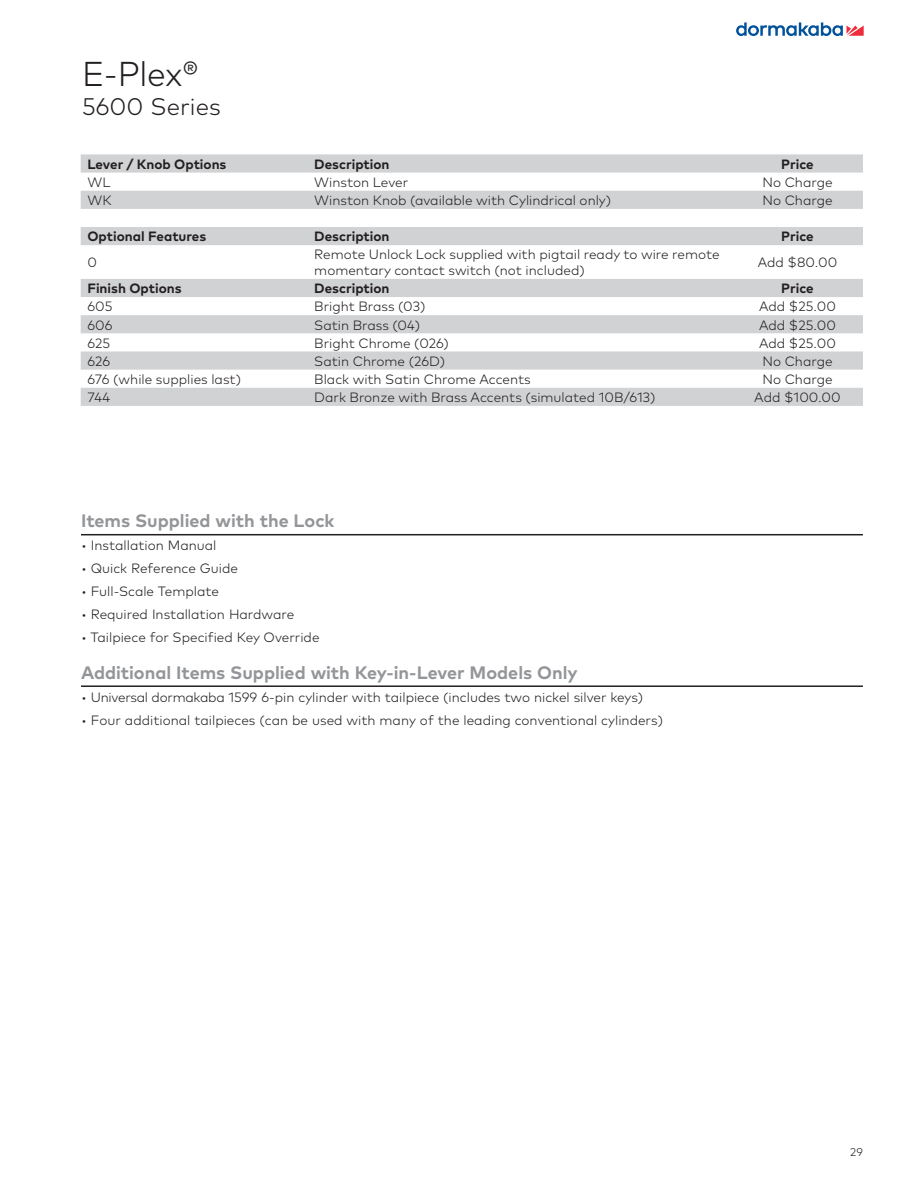
<style>
.page{position:relative;width:918px;height:1188px;background:#fff}
.page>*{position:absolute;margin:0;border:0;box-sizing:border-box;transform-origin:0 0}
.Lock_Name_Headers{font:300 34.5px "Mark Pro";color:#231f20}
.Lock_name_subs{font:300 24px "Mark Pro";color:#231f20}
.Items_Supplied{font:700 18px "Mark Pro";color:#939598}
.Table_Copy{font:300 13.5px/16.2px "Mark Pro";color:#231f20}
.Spec_Copy{font:300 13.5px "Mark Pro";color:#231f20}
.Table_Headline{font:700 13.5px "Mark Pro";color:#231f20}
.Table_Copy_Centered{font:300 13.5px "Mark Pro";color:#231f20}
.Table_Headline_Cente{font:700 13.5px "Mark Pro";color:#231f20}
.t1{font:300 11.25px "Mark Pro";color:#231f20}
</style>
<div class="page">
<svg style="left:736px;top:22px;width:128px;height:14px"></svg>
<svg style="left:81px;top:154px;width:782px;height:252px"></svg>
<hr style="left:81px;top:534px;width:782px;height:1px;background:#231f20">
<hr style="left:81px;top:685px;width:782px;height:2px;background:#231f20">
<p class="Lock_Name_Headers" style="left:82px;top:48px;width:117px">E-Plex®</p>
<p class="Lock_name_subs" style="left:82px;top:88px;width:140px">5600 Series</p>
<p class="Table_Headline" style="left:87px;top:154px;width:141px">Lever / Knob Options</p>
<p class="Table_Headline" style="left:314px;top:154px;width:77px">Description</p>
<p class="Table_Headline_Cente" style="left:781px;top:154px;width:34px">Price</p>
<p class="Table_Copy" style="left:87px;top:173px;width:25px">WL</p>
<p class="Table_Copy" style="left:314px;top:173px;width:96px">Winston Lever</p>
<p class="Table_Copy_Centered" style="left:762px;top:172px;width:72px">No Charge</p>
<p class="Table_Copy" style="left:87px;top:191px;width:26px">WK</p>
<p class="Table_Copy" style="left:314px;top:191px;width:298px">Winston Knob (available with Cylindrical only)</p>
<p class="Table_Copy_Centered" style="left:762px;top:190px;width:72px">No Charge</p>
<p class="Table_Headline" style="left:87px;top:226px;width:120px">Optional Features</p>
<p class="Table_Headline" style="left:314px;top:226px;width:77px">Description</p>
<p class="Table_Headline_Cente" style="left:781px;top:226px;width:34px">Price</p>
<p class="Table_Copy" style="left:87px;top:253px;width:11px">0</p>
<p class="Table_Copy" style="left:314px;top:245px;width:407px">Remote Unlock Lock supplied with pigtail ready to wire remote momentary contact switch (not included)</p>
<p class="Table_Copy_Centered" style="left:758px;top:252px;width:81px">Add $80.00</p>
<p class="Table_Headline" style="left:87px;top:278px;width:96px">Finish Options</p>
<p class="Table_Headline" style="left:314px;top:278px;width:77px">Description</p>
<p class="Table_Headline_Cente" style="left:781px;top:278px;width:34px">Price</p>
<p class="Table_Copy" style="left:87px;top:298px;width:27px">605</p>
<p class="Table_Copy" style="left:314px;top:298px;width:113px">Bright Brass (03)</p>
<p class="Table_Copy_Centered" style="left:759px;top:297px;width:78px">Add $25.00</p>
<p class="Table_Copy" style="left:87px;top:316px;width:27px">606</p>
<p class="Table_Copy" style="left:314px;top:316px;width:107px">Satin Brass (04)</p>
<p class="Table_Copy_Centered" style="left:759px;top:315px;width:78px">Add $25.00</p>
<p class="Table_Copy" style="left:87px;top:334px;width:24px">625</p>
<p class="Table_Copy" style="left:314px;top:334px;width:136px">Bright Chrome (026)</p>
<p class="Table_Copy_Centered" style="left:759px;top:333px;width:78px">Add $25.00</p>
<p class="Table_Copy" style="left:87px;top:352px;width:24px">626</p>
<p class="Table_Copy" style="left:314px;top:352px;width:133px">Satin Chrome (26D)</p>
<p class="Table_Copy_Centered" style="left:762px;top:351px;width:72px">No Charge</p>
<p class="Table_Copy" style="left:87px;top:370px;width:155px">676 (while supplies last)</p>
<p class="Table_Copy" style="left:314px;top:370px;width:218px">Black with Satin Chrome Accents</p>
<p class="Table_Copy_Centered" style="left:762px;top:369px;width:72px">No Charge</p>
<p class="Table_Copy" style="left:87px;top:388px;width:24px">744</p>
<p class="Table_Copy" style="left:314px;top:388px;width:343px">Dark Bronze with Brass Accents (simulated 10B/613)</p>
<p class="Table_Copy_Centered" style="left:754px;top:387px;width:88px">Add $100.00</p>
<p class="Items_Supplied" style="left:81px;top:507px;width:255px">Items Supplied with the Lock</p>
<p class="Spec_Copy" style="left:81px;top:535px;width:137px">• Installation Manual</p>
<p class="Spec_Copy" style="left:81px;top:558px;width:159px">• Quick Reference Guide</p>
<p class="Spec_Copy" style="left:81px;top:581px;width:140px">• Full-Scale Template</p>
<p class="Spec_Copy" style="left:81px;top:604px;width:215px">• Required Installation Hardware</p>
<p class="Spec_Copy" style="left:81px;top:627px;width:240px">• Tailpiece for Specified Key Override</p>
<p class="Items_Supplied" style="left:81px;top:659px;width:498px">Additional Items Supplied with Key-in-Lever Models Only</p>
<p class="Spec_Copy" style="left:81px;top:687px;width:564px">• Universal dormakaba 1599 6-pin cylinder with tailpiece (includes two nickel silver keys)</p>
<p class="Spec_Copy" style="left:81px;top:710px;width:584px">• Four additional tailpieces (can be used with many of the leading conventional cylinders)</p>
<p class="t1" style="left:850px;top:1144px;width:14px">29</p>
</div>
